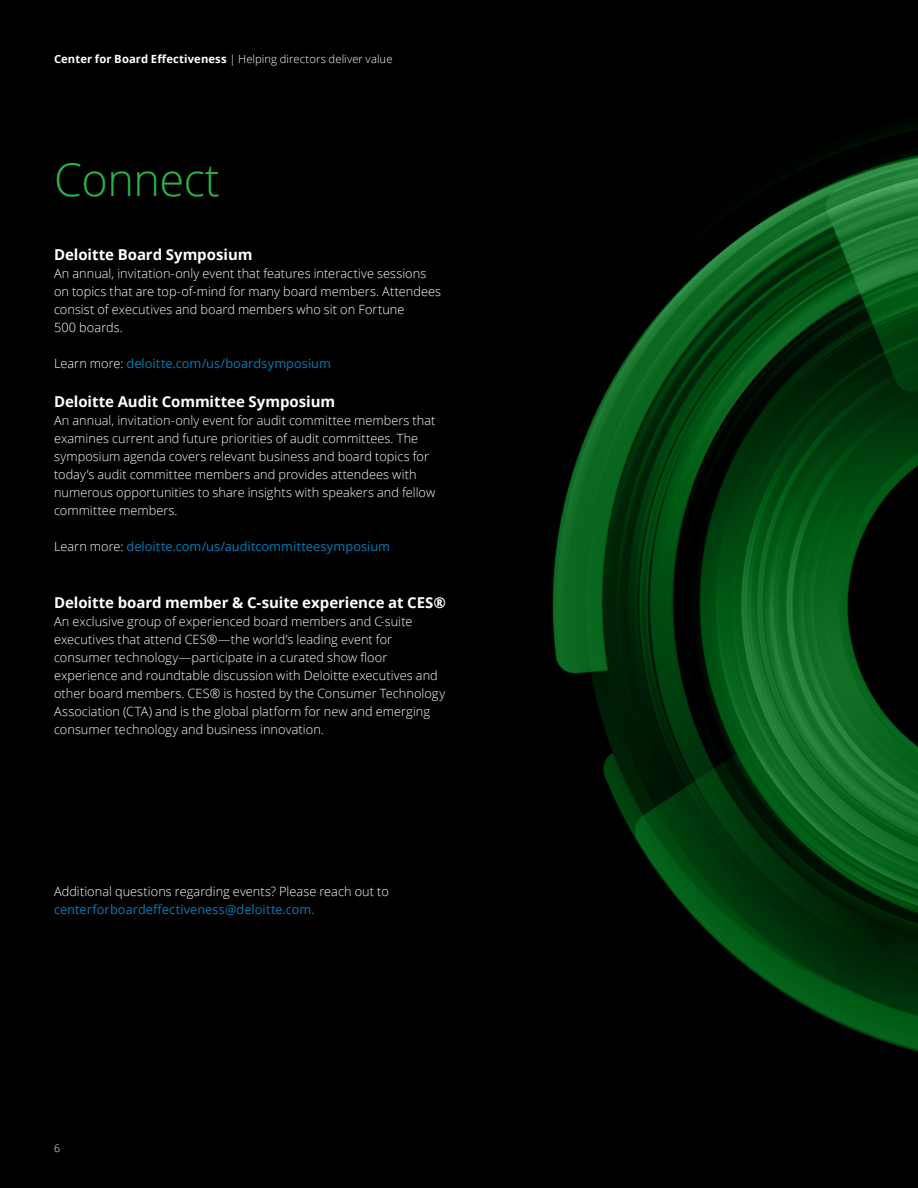
<style>
.page{position:relative;width:918px;height:1188px;background:#000}
.page>*{position:absolute;margin:0;border:0;box-sizing:border-box;transform-origin:0 0}
.t1{font:300 45px "Open Sans";letter-spacing:-.01em;color:#2cb34a}
.t2{font:700 15px "Open Sans";letter-spacing:-.005em;color:#fff}
.t3{font:300 12.75px/18px "Open Sans";letter-spacing:.005em;color:#fff}
.t4{font:12.75px "Open Sans";letter-spacing:.005em;color:#007db6}
.t5{font:300 11.25px "Open Sans";letter-spacing:.005em;color:#fff}
.t6{font:300 10.5px "Open Sans";color:#fff}
.s1{font-weight:700}
.s2{font-weight:300;color:#fff}
</style>
<div class="page">
<img style="left:552px;top:125px;width:366px;height:927px">
<p class="t5" style="left:54px;top:51px;width:340px"><span class="s1">Center for Board Effectiveness</span> | Helping directors deliver value</p>
<h1 class="t1" style="left:54px;top:149px;width:167px">Connect</h1>
<p class="t2" style="left:54px;top:244px;width:200px">Deloitte Board Symposium</p>
<p class="t3" style="left:54px;top:264px;width:389px">An annual, invitation-only event that features interactive sessions on topics that are top-of-mind for many board members. Attendees consist of executives and board members who sit on Fortune<br>500 boards.</p>
<p class="t4" style="left:54px;top:355px;width:278px"><span class="s2">Learn more:</span> deloitte.com/us/boardsymposium</p>
<p class="t2" style="left:54px;top:391px;width:283px">Deloitte Audit Committee Symposium</p>
<p class="t3" style="left:54px;top:411px;width:383px">An annual, invitation-only event for audit committee members that examines current and future priorities of audit committees. The symposium agenda covers relevant business and board topics for today’s audit committee members and provides attendees with numerous opportunities to share insights with speakers and fellow committee members.</p>
<p class="t4" style="left:54px;top:538px;width:338px"><span class="s2">Learn more:</span> deloitte.com/us/auditcommitteesymposium</p>
<p class="t2" style="left:54px;top:592px;width:394px">Deloitte board member &amp; C-suite experience at CES®</p>
<p class="t3" style="left:54px;top:612px;width:393px">An exclusive group of experienced board members and C-suite executives that attend CES®—the world’s leading event for consumer technology—participate in a curated show floor experience and roundtable discussion with Deloitte executives and other board members. CES® is hosted by the Consumer Technology Association (CTA) and is the global platform for new and emerging consumer technology and business innovation.</p>
<p class="t3" style="left:54px;top:882px;width:336px">Additional questions regarding events? Please reach out to</p>
<p class="t4" style="left:54px;top:901px;width:262px">centerforboardeffectiveness@deloitte.com.</p>
<p class="t6" style="left:54px;top:1141px;width:7px">6</p>
</div>
